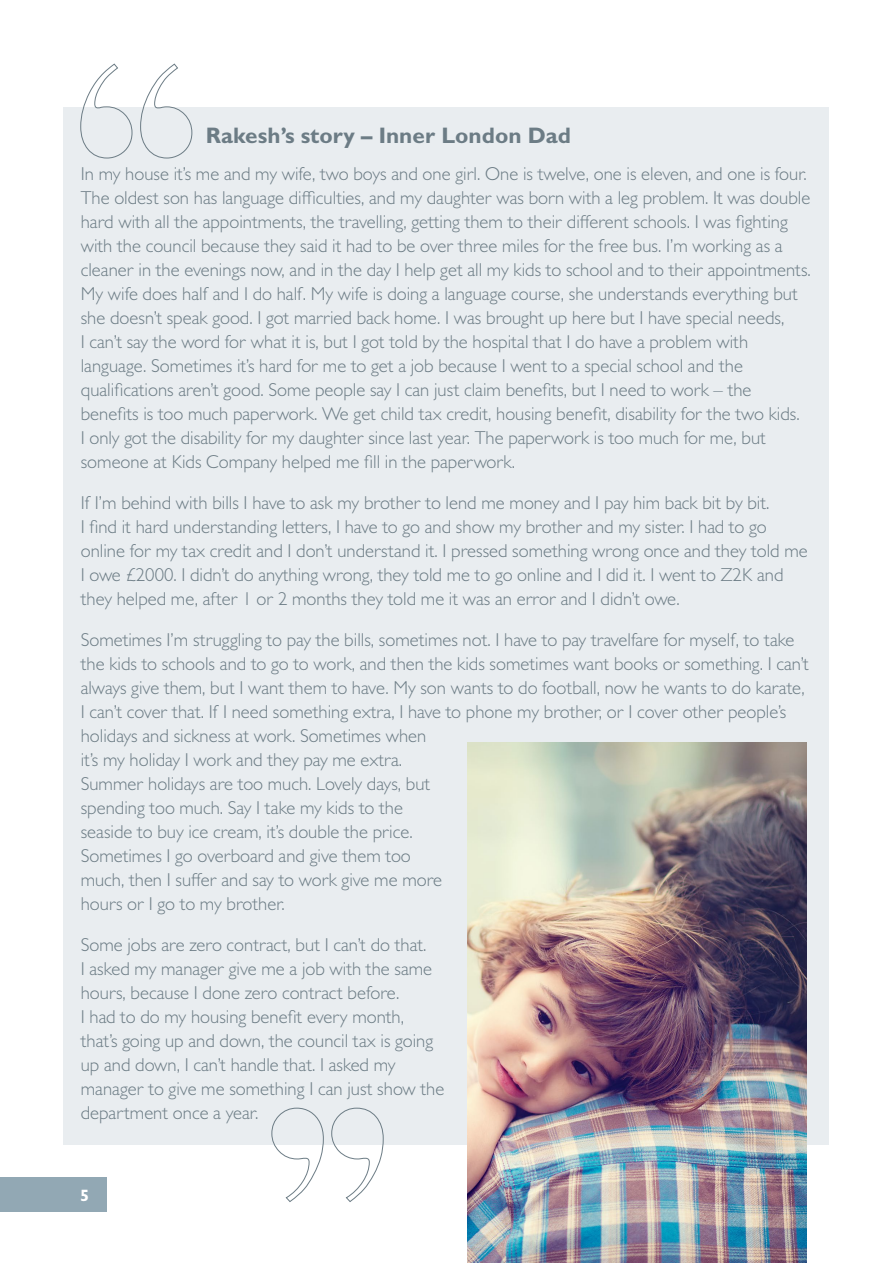
<style>
.page{position:relative;width:893px;height:1263px;background:#fff}
.page>*{position:absolute;margin:0;border:0;box-sizing:border-box;transform-origin:0 0}
.t1{font:700 22.5px "Gill Sans MT Pro";color:#6c7c85}
.t2{font:300 18.75px/24px "Gill Sans MT Pro";color:#6c7c85}
.t3{font:700 16.5px "Gill Sans MT Pro";color:#fff}
</style>
<div class="page">
<div style="left:0;top:1178px;width:106px;height:34px;background:#92a8b4"></div>
<div style="left:64px;top:107px;width:765px;height:1037px;background:#e9edf0"></div>
<img style="left:468px;top:742px;width:338px;height:521px">
<svg style="left:80px;top:63px;width:113px;height:96px"></svg>
<svg style="left:271px;top:1107px;width:113px;height:95px"></svg>
<p class="t1" style="left:206px;top:121px;width:367px">Rakesh’s story – Inner London Dad</p>
<p class="t2" style="left:81px;top:161px;width:732px">In my house it’s me and my wife, two boys and one girl. One is twelve, one is eleven, and one is four.<br>The oldest son has language difficulties, and my daughter was born with a leg problem. It was double hard with all the appointments, the travelling, getting them to their different schools. I was fighting with the council because they said it had to be over three miles for the free bus. I’m working as a cleaner in the evenings now, and in the day I help get all my kids to school and to their appointments.<br>My wife does half and I do half. My wife is doing a language course, she understands everything but she doesn’t speak good. I got married back home. I was brought up here but I have special needs,<br>I can’t say the word for what it is, but I got told by the hospital that I do have a problem with language. Sometimes it’s hard for me to get a job because I went to a special school and the qualifications aren’t good. Some people say I can just claim benefits, but I need to work – the benefits is too much paperwork. We get child tax credit, housing benefit, disability for the two kids.<br>I only got the disability for my daughter since last year. The paperwork is too much for me, but someone at Kids Company helped me fill in the paperwork.</p>
<p class="t2" style="left:81px;top:490px;width:728px">If I’m behind with bills I have to ask my brother to lend me money and I pay him back bit by bit.<br>I find it hard understanding letters, I have to go and show my brother and my sister. I had to go online for my tax credit and I don’t understand it. I pressed something wrong once and they told me I owe £2000. I didn’t do anything wrong, they told me to go online and I did it. I went to Z2K and they helped me, after 1 or 2 months they told me it was an error and I didn’t owe.</p>
<p class="t2" style="left:81px;top:627px;width:730px">Sometimes I’m struggling to pay the bills, sometimes not. I have to pay travelfare for myself, to take the kids to schools and to go to work, and then the kids sometimes want books or something. I can’t always give them, but I want them to have. My son wants to do football, now he wants to do karate, I can’t cover that. If I need something extra, I have to phone my brother, or I cover other people’s holidays and sickness at work. Sometimes when<br>it’s my holiday I work and they pay me extra.<br>Summer holidays are too much. Lovely days, but<br>spending too much. Say I take my kids to the<br>seaside to buy ice cream, it’s double the price.<br>Sometimes I go overboard and give them too<br>much, then I suffer and say to work give me more<br>hours or I go to my brother.</p>
<p class="t2" style="left:81px;top:932px;width:365px">Some jobs are zero contract, but I can’t do that.<br>I asked my manager give me a job with the same hours, because I done zero contract before.<br>I had to do my housing benefit every month, that’s going up and down, the council tax is going up and down, I can’t handle that. I asked my manager to give me something I can just show the department once a year.</p>
<p class="t3" style="left:80px;top:1185px;width:11px">5</p>
</div>
